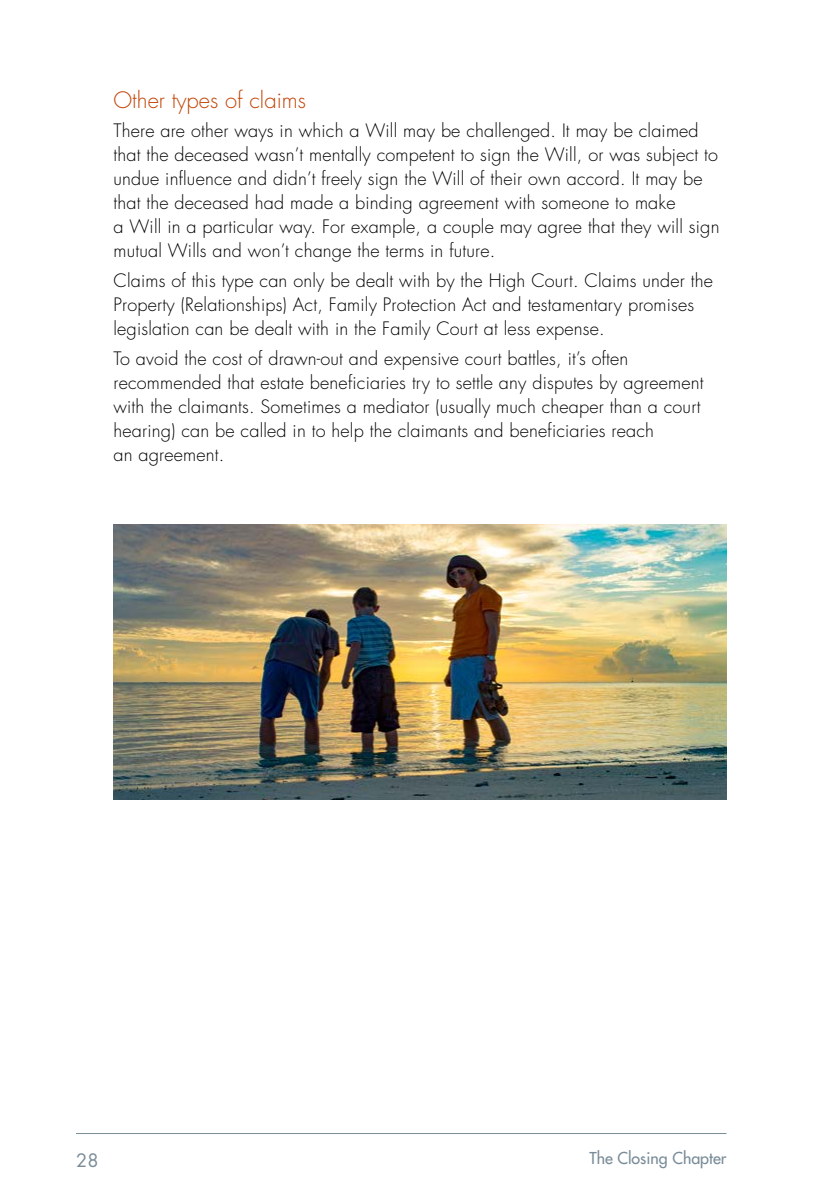
<style>
.page{position:relative;width:840px;height:1191px;background:#fff}
.page>*{position:absolute;margin:0;border:0;box-sizing:border-box;transform-origin:0 0}
.t1{font:300 22px "Futura";color:#c24508}
.t2{font:300 18px/24px "Futura";letter-spacing:.01em;color:#000}
.t3{font:18px "Futura";color:#798c98}
.t4{font:16px "Futura";color:#798c98}
</style>
<div class="page">
<hr style="left:76px;top:1133px;width:650px;height:1px;background:#798c98">
<img style="left:113px;top:524px;width:613px;height:275px">
<p class="t1" style="left:113px;top:85px;width:194px">Other types of claims</p>
<p class="t2" style="left:113px;top:119px;width:607px">There are other ways in which a Will may be challenged. It may be claimed that the deceased wasn’t mentally competent to sign the Will, or was subject to undue influence and didn’t freely sign the Will of their own accord. It may be that the deceased had made a binding agreement with someone to make<br>a Will in a particular way. For example, a couple may agree that they will sign mutual Wills and won’t change the terms in future.</p>
<p class="t2" style="left:113px;top:269px;width:600px">Claims of this type can only be dealt with by the High Court. Claims under the<br>Property (Relationships) Act, Family Protection Act and testamentary promises legislation can be dealt with in the Family Court at less expense.</p>
<p class="t2" style="left:113px;top:346px;width:591px">To avoid the cost of drawn-out and expensive court battles, it’s often recommended that estate beneficiaries try to settle any disputes by agreement with the claimants. Sometimes a mediator (usually much cheaper than a court hearing) can be called in to help the claimants and beneficiaries reach<br>an agreement.</p>
<p class="t3" style="left:76px;top:1147px;width:24px">28</p>
<p class="t4" style="left:589px;top:1147px;width:138px">The Closing Chapter</p>
</div>
